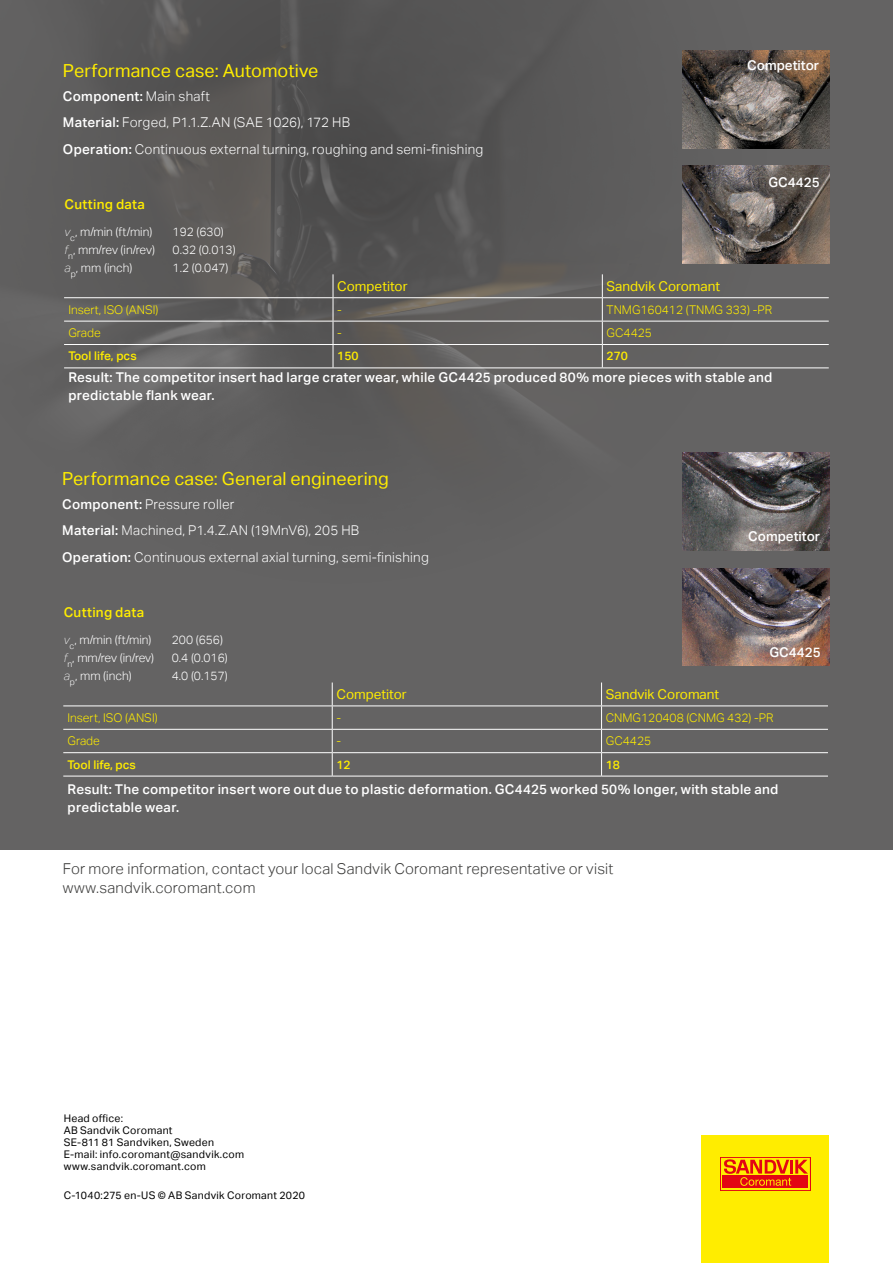
<style>
.page{position:relative;width:893px;height:1263px;background:#fff}
.page>*{position:absolute;margin:0;border:0;box-sizing:border-box;transform-origin:0 0}
.t1{font:18px "Aktiv Grotesk";letter-spacing:.005em;color:#ffed00}
.t2{font:300 15px/19.5px "Aktiv Grotesk";letter-spacing:.015em;color:#3c3c3b}
.t3{font:300 13.5px/26.5px "Aktiv Grotesk";letter-spacing:.02em;color:#fff}
.t4{font:500 13.5px/18px "Aktiv Grotesk";letter-spacing:.02em;color:#fff}
.t5{font:13.5px "Aktiv Grotesk";color:#ffed00}
.t6{font:500 13.5px "Aktiv Grotesk";letter-spacing:.02em;color:#ffed00}
.t7{font:500 13.5px "Aktiv Grotesk";color:#fff}
.t8{font:300 12px "Aktiv Grotesk";color:#fff}
.t9{font:300 12px "Aktiv Grotesk";color:#ffed00}
.t10{font:500 12px "Aktiv Grotesk";color:#ffed00}
.t11{font:10.5px/12px "Aktiv Grotesk";letter-spacing:.03em;color:#000}
.s1{font-weight:500}
.s2{font-weight:100;font-style:italic}
</style>
<div class="page">
<div style="left:0;top:0;width:893px;height:849px;background:#646363"></div>
<img style="left:64px;top:0;width:706px;height:586px">
<img style="left:683px;top:165px;width:146px;height:98px">
<img style="left:683px;top:50px;width:146px;height:98px">
<div style="left:702px;top:1135px;width:127px;height:128px;background:#ffed00"></div>
<svg style="left:720px;top:1157px;width:91px;height:34px"></svg>
<div style="left:721px;top:1158px;width:89px;height:32px;background:#ffed00"></div>
<div style="left:723px;top:1175px;width:85px;height:13px;background:#e30613"></div>
<svg style="left:724px;top:1159px;width:84px;height:27px"></svg>
<img style="left:683px;top:568px;width:146px;height:98px">
<img style="left:683px;top:453px;width:146px;height:98px">
<svg style="left:332px;top:682px;width:1px;height:94px"></svg>
<svg style="left:601px;top:682px;width:1px;height:94px"></svg>
<hr style="left:63px;top:705px;width:269px;height:1px;background:#fff">
<hr style="left:332px;top:705px;width:270px;height:1px;background:#fff">
<hr style="left:602px;top:705px;width:226px;height:1px;background:#fff">
<hr style="left:63px;top:729px;width:269px;height:1px;background:#fff">
<hr style="left:332px;top:729px;width:270px;height:1px;background:#fff">
<hr style="left:602px;top:729px;width:226px;height:1px;background:#fff">
<hr style="left:63px;top:752px;width:269px;height:1px;background:#fff">
<hr style="left:332px;top:752px;width:270px;height:1px;background:#fff">
<hr style="left:602px;top:752px;width:226px;height:1px;background:#fff">
<hr style="left:63px;top:776px;width:269px;height:1px;background:#fff">
<hr style="left:332px;top:776px;width:270px;height:1px;background:#fff">
<hr style="left:602px;top:776px;width:226px;height:1px;background:#fff">
<svg style="left:333px;top:274px;width:1px;height:93px"></svg>
<svg style="left:602px;top:274px;width:1px;height:93px"></svg>
<hr style="left:64px;top:297px;width:269px;height:1px;background:#fff">
<hr style="left:333px;top:297px;width:269px;height:1px;background:#fff">
<hr style="left:602px;top:297px;width:227px;height:1px;background:#fff">
<hr style="left:64px;top:321px;width:269px;height:1px;background:#fff">
<hr style="left:333px;top:321px;width:269px;height:1px;background:#fff">
<hr style="left:602px;top:321px;width:227px;height:1px;background:#fff">
<hr style="left:64px;top:344px;width:269px;height:1px;background:#fff">
<hr style="left:333px;top:344px;width:269px;height:1px;background:#fff">
<hr style="left:602px;top:344px;width:227px;height:1px;background:#fff">
<hr style="left:64px;top:367px;width:269px;height:1px;background:#fff">
<hr style="left:333px;top:367px;width:269px;height:1px;background:#fff">
<hr style="left:602px;top:367px;width:227px;height:1px;background:#fff">
<h1 class="t1" style="left:63px;top:60px;width:257px">Performance case: Automotive</h1>
<p class="t3" style="left:63px;top:83px;width:422px"><span class="s1">Component:</span> Main shaft<br><span class="s1">Material:</span> Forged, P1.1.Z.AN (SAE 1026), 172 HB<br><span class="s1">Operation:</span> Continuous external turning, roughing and semi-finishing</p>
<p class="t6" style="left:65px;top:196px;width:82px">Cutting data</p>
<p class="t8" style="left:65px;top:224px;width:89px"><span class="s2">v</span><sub>c</sub>, m/min (ft/min)</p>
<p class="t8" style="left:173px;top:224px;width:53px">192 (630)</p>
<p class="t8" style="left:65px;top:242px;width:92px"><span class="s2">f</span><sub>n</sub>, mm/rev (in/rev)</p>
<p class="t8" style="left:173px;top:242px;width:65px">0.32 (0.013)</p>
<p class="t8" style="left:65px;top:260px;width:69px"><span class="s2">a</span><sub>p</sub>, mm (inch)</p>
<p class="t8" style="left:173px;top:260px;width:57px">1.2 (0.047)</p>
<p class="t5" style="left:337px;top:278px;width:72px">Competitor</p>
<p class="t5" style="left:607px;top:278px;width:115px">Sandvik Coromant</p>
<p class="t7" style="left:747px;top:57px;width:73px">Competitor</p>
<p class="t4" style="left:768px;top:173px;width:53px">GC4425</p>
<p class="t9" style="left:68px;top:303px;width:92px">Insert, ISO (ANSI)</p>
<p class="t9" style="left:337px;top:303px;width:6px">-</p>
<p class="t9" style="left:607px;top:303px;width:167px">TNMG160412 (TNMG 333) -PR</p>
<p class="t9" style="left:68px;top:326px;width:34px">Grade</p>
<p class="t9" style="left:337px;top:326px;width:6px">-</p>
<p class="t9" style="left:607px;top:326px;width:47px">GC4425</p>
<p class="t10" style="left:68px;top:349px;width:70px">Tool life, pcs</p>
<p class="t10" style="left:337px;top:349px;width:23px">150</p>
<p class="t10" style="left:607px;top:349px;width:23px">270</p>
<p class="t4" style="left:68px;top:368px;width:706px">Result: The competitor insert had large crater wear, while GC4425 produced 80% more pieces with stable and predictable flank wear.</p>
<h1 class="t1" style="left:62px;top:468px;width:328px">Performance case: General engineering</h1>
<p class="t3" style="left:62px;top:491px;width:368px"><span class="s1">Component:</span> Pressure roller<br><span class="s1">Material:</span> Machined, P1.4.Z.AN (19MnV6), 205 HB<br><span class="s1">Operation:</span> Continuous external axial turning, semi-finishing</p>
<p class="t6" style="left:64px;top:605px;width:82px">Cutting data</p>
<p class="t8" style="left:64px;top:632px;width:89px"><span class="s2">v</span><sub>c</sub>, m/min (ft/min)</p>
<p class="t8" style="left:172px;top:632px;width:53px">200 (656)</p>
<p class="t8" style="left:64px;top:650px;width:92px"><span class="s2">f</span><sub>n</sub>, mm/rev (in/rev)</p>
<p class="t8" style="left:172px;top:650px;width:57px">0.4 (0.016)</p>
<p class="t8" style="left:64px;top:668px;width:69px"><span class="s2">a</span><sub>p</sub>, mm (inch)</p>
<p class="t8" style="left:172px;top:668px;width:57px">4.0 (0.157)</p>
<p class="t5" style="left:336px;top:686px;width:72px">Competitor</p>
<p class="t5" style="left:606px;top:686px;width:115px">Sandvik Coromant</p>
<p class="t7" style="left:748px;top:529px;width:73px">Competitor</p>
<p class="t4" style="left:769px;top:643px;width:53px">GC4425</p>
<p class="t9" style="left:68px;top:711px;width:92px">Insert, ISO (ANSI)</p>
<p class="t9" style="left:336px;top:711px;width:6px">-</p>
<p class="t9" style="left:606px;top:711px;width:169px">CNMG120408 (CNMG 432) -PR</p>
<p class="t9" style="left:68px;top:734px;width:34px">Grade</p>
<p class="t9" style="left:336px;top:734px;width:6px">-</p>
<p class="t9" style="left:606px;top:734px;width:47px">GC4425</p>
<p class="t10" style="left:68px;top:757px;width:70px">Tool life, pcs</p>
<p class="t10" style="left:336px;top:757px;width:16px">12</p>
<p class="t10" style="left:606px;top:757px;width:16px">18</p>
<p class="t4" style="left:68px;top:781px;width:712px">Result: The competitor insert wore out due to plastic deformation. GC4425 worked 50% longer, with stable and predictable wear.</p>
<p class="t2" style="left:63px;top:859px;width:552px">For more information, contact your local Sandvik Coromant representative or visit www.sandvik.coromant.com</p>
<p class="t11" style="left:64px;top:1113px;width:182px">Head office:<br>AB Sandvik Coromant<br>SE-811 81 Sandviken, Sweden<br>E-mail: info.coromant@sandvik.com www.sandvik.coromant.com</p>
<p class="t11" style="left:64px;top:1189px;width:243px">C-1040:275 en-US © AB Sandvik Coromant 2020</p>
</div>
